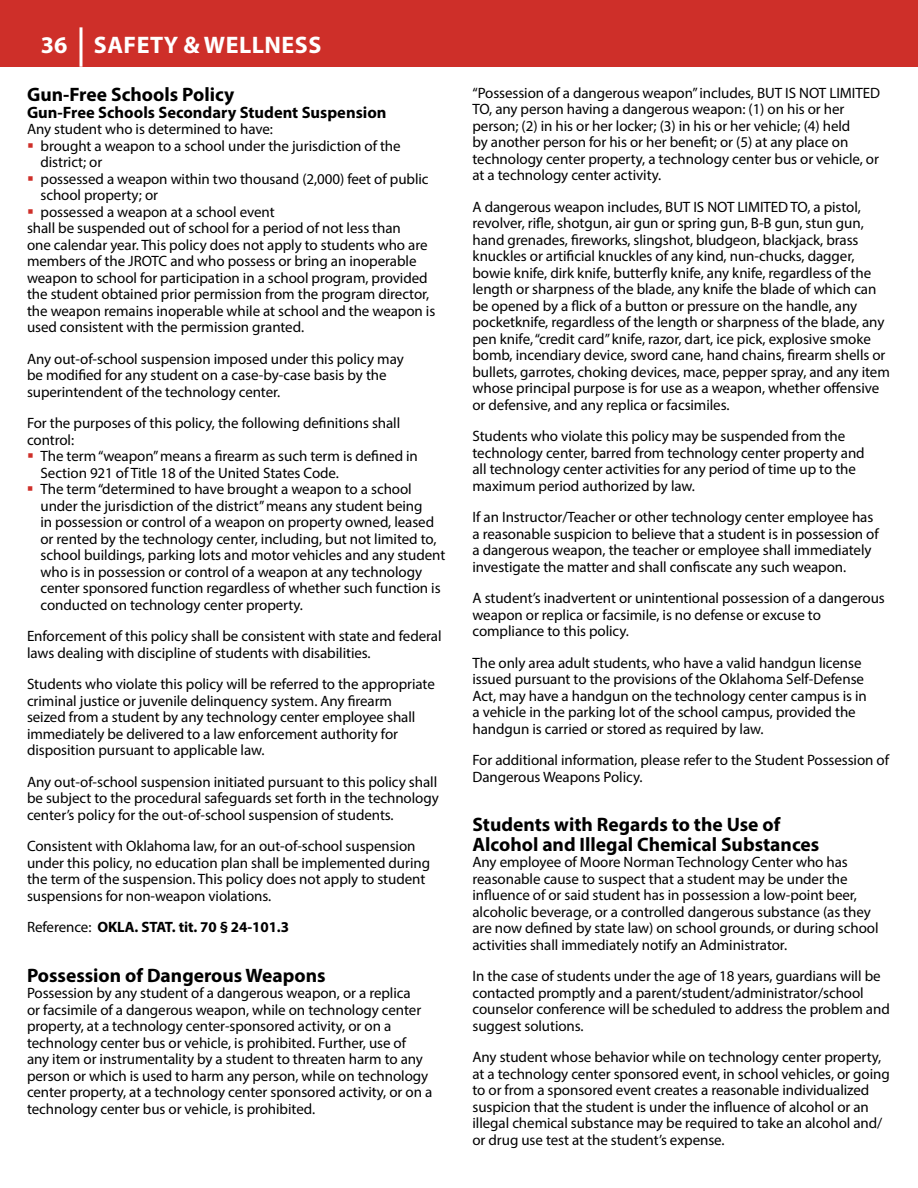
<style>
.page{position:relative;width:918px;height:1188px;background:#fff}
.page>*{position:absolute;margin:0;border:0;box-sizing:border-box;transform-origin:0 0}
.t1{font:700 24px "Myriad Pro";letter-spacing:.02em;color:#fff}
.t2{font:700 19.5px/19.5px "Myriad Pro";color:#000}
.t3{font:700 16.5px "Myriad Pro";color:#000}
.t4{font:15px/16.5px "Myriad Pro";letter-spacing:-.005em;color:#000}
.t5{font:700 15px "Myriad Pro";letter-spacing:-.005em;color:#000}
.s1{color:#ce2f29}
.s2{font-weight:400}
</style>
<div class="page">
<div style="left:0;top:0;width:918px;height:68px;background:#ce2f29"></div>
<hr style="left:80px;top:27px;width:2px;height:40px;background:#fff">
<h1 class="t1" style="left:41px;top:29px;width:282px">36 SAFETY &amp; WELLNESS</h1>
<h2 class="t2" style="left:27px;top:84px;width:209px">Gun-Free Schools Policy</h2>
<p class="t3" style="left:27px;top:101px;width:361px">Gun-Free Schools Secondary Student Suspension</p>
<p class="t4" style="left:27px;top:121px;width:247px">Any student who is determined to have:</p>
<p class="t4" style="left:40px;top:137px;width:362px;text-indent:-14px"><span class="s1">▪</span> brought a weapon to a school under the jurisdiction of the district; or</p>
<p class="t4" style="left:40px;top:170px;width:390px;text-indent:-14px"><span class="s1">▪</span> possessed a weapon within two thousand (2,000) feet of public school property; or</p>
<p class="t4" style="left:27px;top:203px;width:410px"><span class="s1">▪</span> possessed a weapon at a school event<br>shall be suspended out of school for a period of not less than<br>one calendar year. This policy does not apply to students who are members of the JROTC and who possess or bring an inoperable weapon to school for participation in a school program, provided the student obtained prior permission from the program director, the weapon remains inoperable while at school and the weapon is used consistent with the permission granted.</p>
<p class="t4" style="left:27px;top:350px;width:378px">Any out-of-school suspension imposed under this policy may be modified for any student on a case-by-case basis by the superintendent of the technology center.</p>
<p class="t4" style="left:27px;top:415px;width:375px">For the purposes of this policy, the following definitions shall control:</p>
<p class="t4" style="left:40px;top:448px;width:379px;text-indent:-14px"><span class="s1">▪</span> The term “weapon” means a firearm as such term is defined in<br>Section 921 of Title 18 of the United States Code.</p>
<p class="t4" style="left:40px;top:481px;width:406px;text-indent:-14px"><span class="s1">▪</span> The term “determined to have brought a weapon to a school under the jurisdiction of the district” means any student being<br>in possession or control of a weapon on property owned, leased or rented by the technology center, including, but not limited to, school buildings, parking lots and motor vehicles and any student who is in possession or control of a weapon at any technology center sponsored function regardless of whether such function is conducted on technology center property.</p>
<p class="t4" style="left:27px;top:628px;width:416px">Enforcement of this policy shall be consistent with state and federal laws dealing with discipline of students with disabilities.</p>
<p class="t4" style="left:27px;top:676px;width:409px">Students who violate this policy will be referred to the appropriate criminal justice or juvenile delinquency system. Any firearm<br>seized from a student by any technology center employee shall immediately be delivered to a law enforcement authority for disposition pursuant to applicable law.</p>
<p class="t4" style="left:27px;top:773px;width:413px;text-align:justify">Any out-of-school suspension initiated pursuant to this policy shall be subject to the procedural safeguards set forth in the technology center’s policy for the out-of-school suspension of students.</p>
<p class="t4" style="left:27px;top:838px;width:405px">Consistent with Oklahoma law, for an out-of-school suspension under this policy, no education plan shall be implemented during the term of the suspension. This policy does not apply to student suspensions for non-weapon violations.</p>
<p class="t5" style="left:27px;top:917px;width:264px"><span class="s2">Reference:</span> OKLA. STAT. tit. 70 § 24-101.3</p>
<h2 class="t2" style="left:27px;top:965px;width:300px">Possession of Dangerous Weapons</h2>
<p class="t4" style="left:27px;top:985px;width:407px">Possession by any student of a dangerous weapon, or a replica<br>or facsimile of a dangerous weapon, while on technology center property, at a technology center-sponsored activity, or on a technology center bus or vehicle, is prohibited. Further, use of<br>any item or instrumentality by a student to threaten harm to any person or which is used to harm any person, while on technology center property, at a technology center sponsored activity, or on a technology center bus or vehicle, is prohibited.</p>
<p class="t4" style="left:472px;top:84px;width:409px">“Possession of a dangerous weapon” includes, BUT IS NOT LIMITED TO, any person having a dangerous weapon: (1) on his or her person; (2) in his or her locker; (3) in his or her vehicle; (4) held<br>by another person for his or her benefit; or (5) at any place on technology center property, a technology center bus or vehicle, or at a technology center activity.</p>
<p class="t4" style="left:472px;top:198px;width:419px">A dangerous weapon includes, BUT IS NOT LIMITED TO, a pistol, revolver, rifle, shotgun, air gun or spring gun, B-B gun, stun gun, hand grenades, fireworks, slingshot, bludgeon, blackjack, brass knuckles or artificial knuckles of any kind, nun-chucks, dagger, bowie knife, dirk knife, butterfly knife, any knife, regardless of the length or sharpness of the blade, any knife the blade of which can be opened by a flick of a button or pressure on the handle, any pocketknife, regardless of the length or sharpness of the blade, any pen knife, “credit card” knife, razor, dart, ice pick, explosive smoke bomb, incendiary device, sword cane, hand chains, firearm shells or bullets, garrotes, choking devices, mace, pepper spray, and any item whose principal purpose is for use as a weapon, whether offensive or defensive, and any replica or facsimiles.</p>
<p class="t4" style="left:472px;top:428px;width:394px">Students who violate this policy may be suspended from the technology center, barred from technology center property and all technology center activities for any period of time up to the maximum period authorized by law.</p>
<p class="t4" style="left:472px;top:509px;width:408px">If an Instructor/Teacher or other technology center employee has a reasonable suspicion to believe that a student is in possession of a dangerous weapon, the teacher or employee shall immediately investigate the matter and shall confiscate any such weapon.</p>
<p class="t4" style="left:472px;top:590px;width:414px">A student’s inadvertent or unintentional possession of a dangerous weapon or replica or facsimile, is no defense or excuse to compliance to this policy.</p>
<p class="t4" style="left:472px;top:654px;width:396px">The only area adult students, who have a valid handgun license issued pursuant to the provisions of the Oklahoma Self-Defense Act, may have a handgun on the technology center campus is in a vehicle in the parking lot of the school campus, provided the handgun is carried or stored as required by law.</p>
<p class="t4" style="left:473px;top:752px;width:418px">For additional information, please refer to the Student Possession of<br>Dangerous Weapons Policy.</p>
<h2 class="t2" style="left:472px;top:814px;width:348px">Students with Regards to the Use of<br>Alcohol and Illegal Chemical Substances</h2>
<p class="t4" style="left:472px;top:854px;width:408px">Any employee of Moore Norman Technology Center who has reasonable cause to suspect that a student may be under the influence of or said student has in possession a low-point beer, alcoholic beverage, or a controlled dangerous substance (as they are now defined by state law) on school grounds, or during school activities shall immediately notify an Administrator.</p>
<p class="t4" style="left:472px;top:968px;width:419px">In the case of students under the age of 18 years, guardians will be contacted promptly and a parent/student/administrator/school counselor conference will be scheduled to address the problem and suggest solutions.</p>
<p class="t4" style="left:472px;top:1049px;width:419px">Any student whose behavior while on technology center property, at a technology center sponsored event, in school vehicles, or going to or from a sponsored event creates a reasonable individualized suspicion that the student is under the influence of alcohol or an illegal chemical substance may be required to take an alcohol and/ or drug use test at the student’s expense.</p>
</div>
